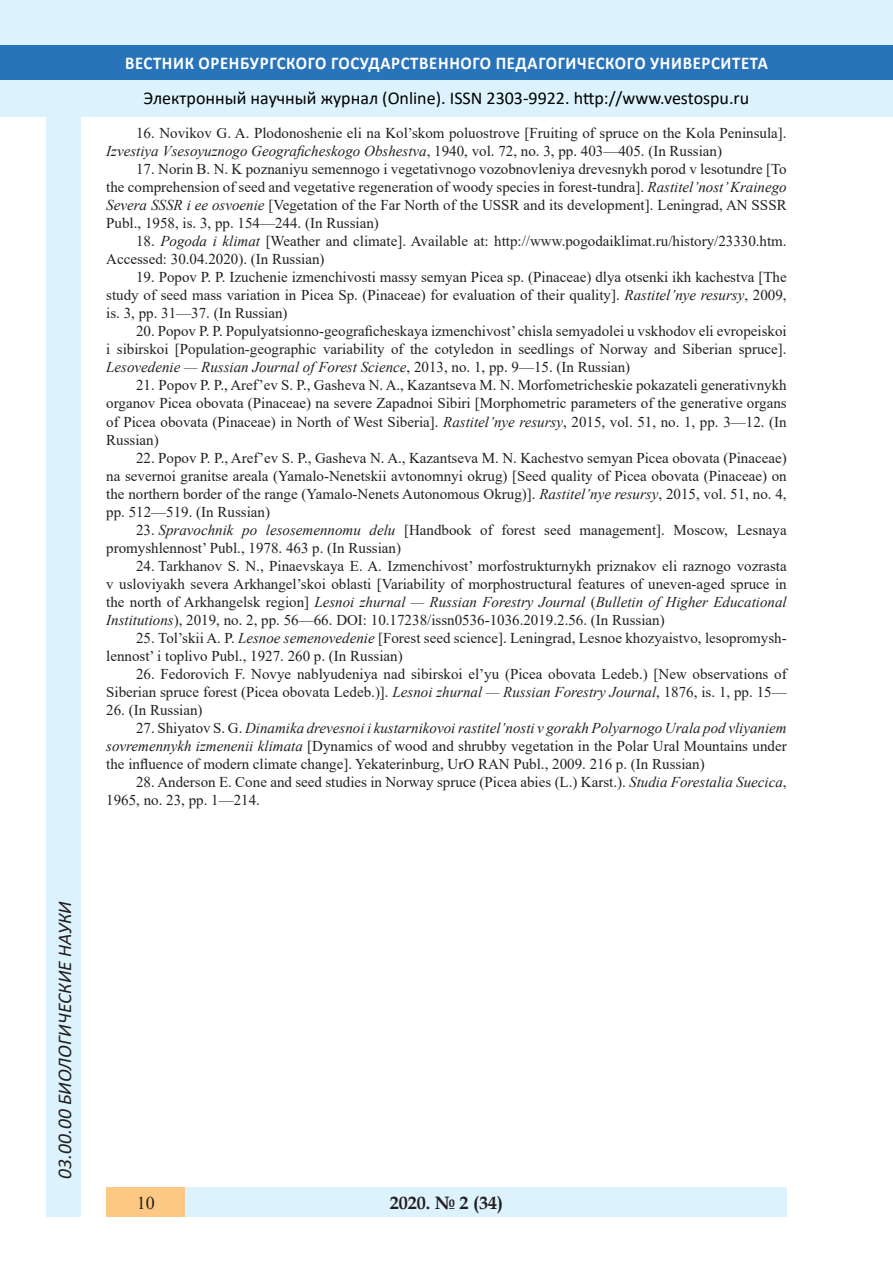
<style>
.page{position:relative;width:893px;height:1263px;background:#fff}
.page>*{position:absolute;margin:0;border:0;box-sizing:border-box;transform-origin:0 0}
.t1{font:italic 19.5px "Calibri";color:#231f20}
.t2{font:18px "Calibri";color:#000}
.t3{font:700 18px "Calibri";letter-spacing:.04em;color:#fff;scale:.93 1}
.t4{font:700 18px "Book Antiqua";color:#231f20}
.t5{font:18px "Times New Roman";color:#231f20}
.литература{font:15px/18px "Times New Roman";color:#231f20;text-align:justify}
.s1{font-style:italic}
</style>
<div class="page">
<div style="left:0;top:0;width:893px;height:116px;background:#dcf2fc"></div>
<div style="left:0;top:45px;width:893px;height:34px;background:#2873ba"></div>
<div style="left:106px;top:1188px;width:681px;height:29px;background:#dcf2fc"></div>
<div style="left:106px;top:1188px;width:79px;height:29px;background:#fdc784"></div>
<div style="left:47px;top:116px;width:34px;height:1101px;background:#dcf2fc"></div>
<p class="t3" style="left:125px;top:50px;width:693px">ВЕСТНИК ОРЕНБУРГСКОГО ГОСУДАРСТВЕННОГО ПЕДАГОГИЧЕСКОГО УНИВЕРСИТЕТА</p>
<p class="t2" style="left:144px;top:85px;width:607px">Электронный научный журнал (Online). ISSN 2303-9922. http://www.vestospu.ru</p>
<p class="литература" style="left:106px;top:123px;width:682px;text-indent:30px">16. Novikov G. A. Plodonoshenie eli na Kol’skom poluostrove [Fruiting of spruce on the Kola Peninsula].<br><span class="s1">Izvestiya Vsesoyuznogo Geograficheskogo Obshestva</span>, 1940, vol. 72, no. 3, pp. 403—405. (In Russian)</p>
<p class="литература" style="left:106px;top:160px;width:682px;text-indent:30px">17. Norin B. N. K poznaniyu semennogo i vegetativnogo vozobnovleniya drevesnykh porod v lesotundre [To the comprehension of seed and vegetative regeneration of woody species in forest-tundra]. <span class="s1">Rastitel’nost’ Krainego Severa SSSR i ee osvoenie</span> [Vegetation of the Far North of the USSR and its development]. Leningrad, AN SSSR Publ., 1958, is. 3, pp. 154—244. (In Russian)</p>
<p class="литература" style="left:106px;top:232px;width:682px;text-indent:30px">18. <span class="s1">Pogoda i klimat</span> [Weather and climate]. Available at: http://www.pogodaiklimat.ru/history/23330.htm.<br>Accessed: 30.04.2020). (In Russian)</p>
<p class="литература" style="left:106px;top:268px;width:682px;text-indent:30px">19. Popov P. P. Izuchenie izmenchivosti massy semyan Picea sp. (Pinaceae) dlya otsenki ikh kachestva [The study of seed mass variation in Picea Sp. (Pinaceae) for evaluation of their quality]. <span class="s1">Rastitel’nye resursy</span>, 2009, is. 3, pp. 31—37. (In Russian)</p>
<p class="литература" style="left:106px;top:322px;width:682px;text-indent:30px">20. Popov P. P. Populyatsionno-geograficheskaya izmenchivost’ chisla semyadolei u vskhodov eli evropeiskoi i sibirskoi [Population-geographic variability of the cotyledon in seedlings of Norway and Siberian spruce].<br><span class="s1">Lesovedenie — Russian Journal of Forest Science</span>, 2013, no. 1, pp. 9—15. (In Russian)</p>
<p class="литература" style="left:106px;top:376px;width:682px;text-indent:30px">21. Popov P. P., Aref’ev S. P., Gasheva N. A., Kazantseva M. N. Morfometricheskie pokazateli generativnykh organov Picea obovata (Pinaceae) na severe Zapadnoi Sibiri [Morphometric parameters of the generative organs of Picea obovata (Pinaceae) in North of West Siberia]. <span class="s1">Rastitel’nye resursy</span>, 2015, vol. 51, no. 1, pp. 3—12. (In Russian)</p>
<p class="литература" style="left:106px;top:448px;width:682px;text-indent:30px">22. Popov P. P., Aref’ev S. P., Gasheva N. A., Kazantseva M. N. Kachestvo semyan Picea obovata (Pinaceae) na severnoi granitse areala (Yamalo-Nenetskii avtonomnyi okrug) [Seed quality of Picea obovata (Pinaceae) on the northern border of the range (Yamalo-Nenets Autonomous Okrug)]. <span class="s1">Rastitel’nye resursy</span>, 2015, vol. 51, no. 4, pp. 512—519. (In Russian)</p>
<p class="литература" style="left:106px;top:520px;width:682px;text-indent:30px">23. <span class="s1">Spravochnik po lesosemennomu delu</span> [Handbook of forest seed management]. Moscow, Lesnaya promyshlennost’ Publ., 1978. 463 p. (In Russian)</p>
<p class="литература" style="left:106px;top:556px;width:682px;text-indent:30px">24. Tarkhanov S. N., Pinaevskaya E. A. Izmenchivost’ morfostrukturnykh priznakov eli raznogo vozrasta v usloviyakh severa Arkhangel’skoi oblasti [Variability of morphostructural features of uneven-aged spruce in the north of Arkhangelsk region] <span class="s1">Lesnoi zhurnal — Russian Forestry Journal</span> (<span class="s1">Bulletin of Higher Educational Institutions</span>), 2019, no. 2, pp. 56—66. DOI: 10.17238/issn0536-1036.2019.2.56. (In Russian)</p>
<p class="литература" style="left:106px;top:628px;width:682px;text-indent:30px">25. Tol’skii A. P. <span class="s1">Lesnoe semenovedenie</span> [Forest seed science]. Leningrad, Lesnoe khozyaistvo, lesopromysh&shy;lennost’ i toplivo Publ., 1927. 260 p. (In Russian)</p>
<p class="литература" style="left:106px;top:664px;width:682px;text-align:right">26. Fedorovich F. Novye nablyudeniya nad sibirskoi el’yu (Picea obovata Ledeb.) [New observations of<br>Siberian spruce forest (Picea obovata Ledeb.)]. <span class="s1">Lesnoi zhurnal — Russian Forestry Journal</span>, 1876, is. 1, pp. 15—</p>
<p class="литература" style="left:106px;top:700px;width:98px">26. (In Russian)</p>
<p class="литература" style="left:106px;top:719px;width:682px;text-indent:30px">27. Shiyatov S. G. <span class="s1">Dinamika drevesnoi i kustarnikovoi rastitel’nosti v gorakh Polyarnogo Urala pod vliyaniem sovremennykh izmenenii klimata</span> [Dynamics of wood and shrubby vegetation in the Polar Ural Mountains under the influence of modern climate change]. Yekaterinburg, UrO RAN Publ., 2009. 216 p. (In Russian)</p>
<p class="литература" style="left:106px;top:773px;width:682px;text-indent:30px">28. Anderson E. Cone and seed studies in Norway spruce (Picea abies (L.) Karst.). <span class="s1">Studia Forestalia Suecica</span>,<br>1965, no. 23, pp. 1—214.</p>
<h1 class="t1" style="left:51px;top:1179px;width:279px;rotate:-90deg">03.00.00 БИОЛОГИЧЕСКИЕ НАУКИ</h1>
<p class="t5" style="left:137px;top:1190px;width:19px">10</p>
<p class="t4" style="left:390px;top:1190px;width:115px">2020. № 2 (34)</p>
</div>
